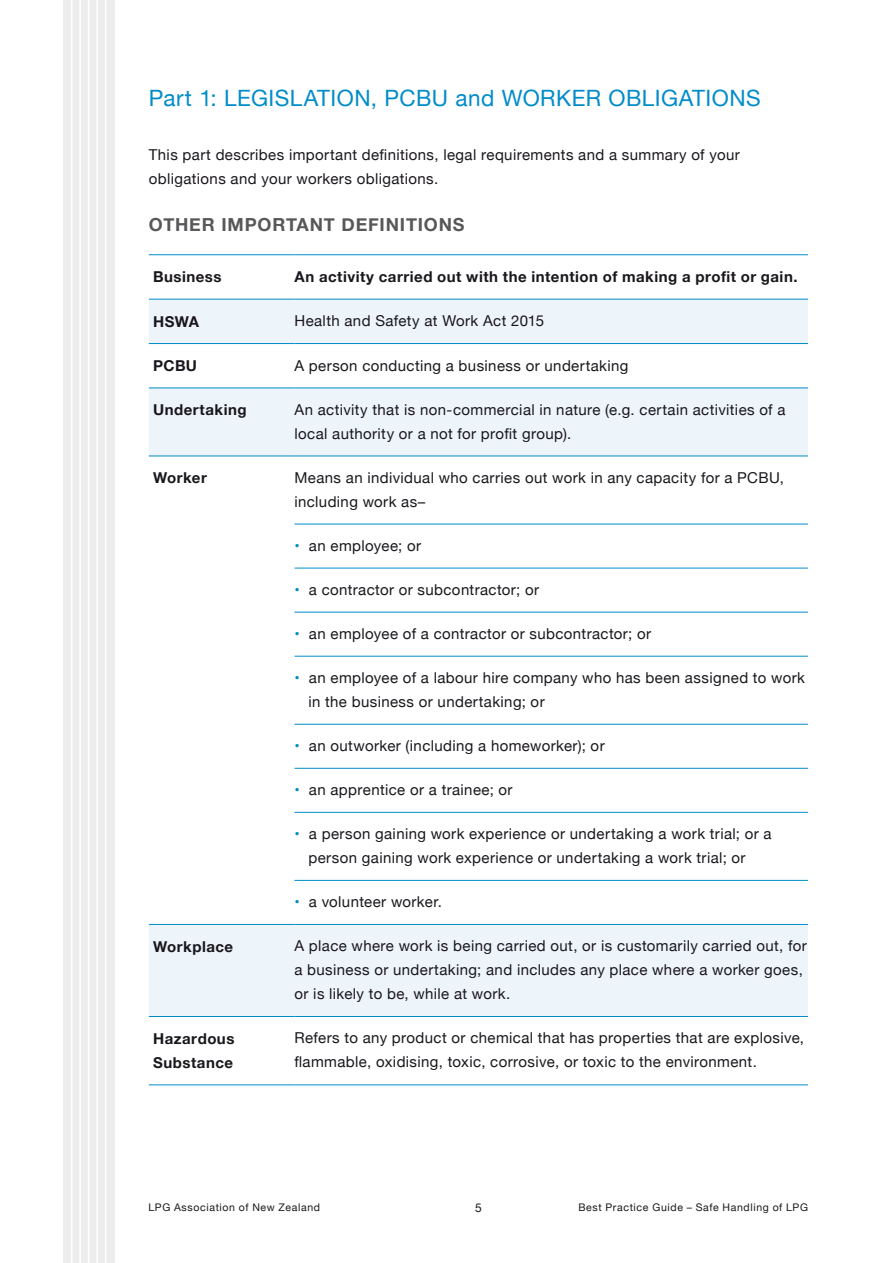
<style>
.page{position:relative;width:893px;height:1263px;background:#fff}
.page>*{position:absolute;margin:0;border:0;box-sizing:border-box;transform-origin:0 0}
.t1{font:22.5px "Helvetica Neue";letter-spacing:.02em;color:#008cc9}
.t2{font:700 18px "Helvetica Neue";letter-spacing:.045em;color:#58585a}
.t3{font:15px/24px "Helvetica Neue";letter-spacing:.025em;color:#1a171c}
.t4{font:700 15px/24px "Helvetica Neue";letter-spacing:.035em;color:#1a171c}
.t5{font:12px "Helvetica Neue";color:#1a171c}
.t6{font:10.5px "Helvetica Neue";letter-spacing:.06em;color:#1a171c}
.s1{color:#008cc9}
</style>
<div class="page">
<div style="left:64px;top:0;width:51px;height:1263px;background:#ededee"></div>
<hr style="left:71px;top:0;width:1px;height:1263px;background:#fff">
<hr style="left:79px;top:0;width:2px;height:1263px;background:#fff">
<hr style="left:88px;top:0;width:1px;height:1263px;background:#fff">
<hr style="left:96px;top:0;width:2px;height:1263px;background:#fff">
<hr style="left:105px;top:0;width:1px;height:1263px;background:#fff">
<svg style="left:149px;top:300px;width:659px;height:716px"></svg>
<hr style="left:149px;top:254px;width:145px;height:1px;background:#008cc9">
<hr style="left:294px;top:254px;width:514px;height:1px;background:#008cc9">
<hr style="left:149px;top:299px;width:145px;height:1px;background:#008cc9">
<hr style="left:294px;top:299px;width:514px;height:1px;background:#008cc9">
<hr style="left:149px;top:343px;width:145px;height:1px;background:#008cc9">
<hr style="left:294px;top:343px;width:514px;height:1px;background:#008cc9">
<hr style="left:149px;top:388px;width:145px;height:1px;background:#008cc9">
<hr style="left:294px;top:388px;width:514px;height:1px;background:#008cc9">
<hr style="left:149px;top:456px;width:145px;height:1px;background:#008cc9">
<hr style="left:294px;top:456px;width:514px;height:1px;background:#008cc9">
<hr style="left:294px;top:524px;width:514px;height:1px;background:#008cc9">
<hr style="left:294px;top:568px;width:514px;height:1px;background:#008cc9">
<hr style="left:294px;top:612px;width:514px;height:1px;background:#008cc9">
<hr style="left:294px;top:656px;width:514px;height:1px;background:#008cc9">
<hr style="left:294px;top:724px;width:514px;height:1px;background:#008cc9">
<hr style="left:294px;top:768px;width:514px;height:1px;background:#008cc9">
<hr style="left:294px;top:812px;width:514px;height:1px;background:#008cc9">
<hr style="left:294px;top:880px;width:514px;height:1px;background:#008cc9">
<hr style="left:149px;top:924px;width:145px;height:1px;background:#008cc9">
<hr style="left:294px;top:924px;width:514px;height:1px;background:#008cc9">
<hr style="left:149px;top:1016px;width:145px;height:1px;background:#008cc9">
<hr style="left:294px;top:1016px;width:514px;height:1px;background:#008cc9">
<hr style="left:149px;top:1084px;width:145px;height:1px;background:#008cc9">
<hr style="left:294px;top:1084px;width:514px;height:1px;background:#008cc9">
<h1 class="t1" style="left:149px;top:82px;width:613px">Part 1: LEGISLATION, PCBU and WORKER OBLIGATIONS</h1>
<p class="t3" style="left:149px;top:144px;width:592px">This part describes important definitions, legal requirements and a summary of your obligations and your workers obligations.</p>
<p class="t2" style="left:149px;top:211px;width:317px">OTHER IMPORTANT DEFINITIONS</p>
<p class="t4" style="left:153px;top:265px;width:70px">Business</p>
<p class="t4" style="left:294px;top:265px;width:505px">An activity carried out with the intention of making a profit or gain.</p>
<p class="t4" style="left:153px;top:310px;width:47px">HSWA</p>
<p class="t3" style="left:294px;top:310px;width:251px">Health and Safety at Work Act 2015</p>
<p class="t4" style="left:153px;top:354px;width:45px">PCBU</p>
<p class="t3" style="left:294px;top:354px;width:336px">A person conducting a business or undertaking</p>
<p class="t4" style="left:153px;top:398px;width:95px">Undertaking</p>
<p class="t3" style="left:294px;top:398px;width:493px">An activity that is non-commercial in nature (e.g. certain activities of a local authority or a not for profit group).</p>
<p class="t4" style="left:153px;top:466px;width:55px">Worker</p>
<p class="t3" style="left:294px;top:466px;width:491px">Means an individual who carries out work in any capacity for a PCBU, including work as–</p>
<p class="t3" style="left:294px;top:535px;width:128px"><span class="s1">•</span> an employee; or</p>
<p class="t3" style="left:294px;top:579px;width:246px"><span class="s1">•</span> a contractor or subcontractor; or</p>
<p class="t3" style="left:294px;top:623px;width:358px"><span class="s1">•</span> an employee of a contractor or subcontractor; or</p>
<p class="t3" style="left:308px;top:667px;width:498px;text-indent:-14px"><span class="s1">•</span> an employee of a labour hire company who has been assigned to work in the business or undertaking; or</p>
<p class="t3" style="left:294px;top:735px;width:312px"><span class="s1">•</span> an outworker (including a homeworker); or</p>
<p class="t3" style="left:294px;top:779px;width:220px"><span class="s1">•</span> an apprentice or a trainee; or</p>
<p class="t3" style="left:308px;top:823px;width:465px;text-indent:-14px"><span class="s1">•</span> a person gaining work experience or undertaking a work trial; or a person gaining work experience or undertaking a work trial; or</p>
<p class="t3" style="left:294px;top:891px;width:149px"><span class="s1">•</span> a volunteer worker.</p>
<p class="t4" style="left:153px;top:935px;width:82px">Workplace</p>
<p class="t3" style="left:294px;top:935px;width:514px">A place where work is being carried out, or is customarily carried out, for a business or undertaking; and includes any place where a worker goes, or is likely to be, while at work.</p>
<p class="t4" style="left:153px;top:1027px;width:83px">Hazardous<br>Substance</p>
<p class="t3" style="left:294px;top:1027px;width:511px">Refers to any product or chemical that has properties that are explosive, flammable, oxidising, toxic, corrosive, or toxic to the environment.</p>
<p class="t6" style="left:148px;top:1200px;width:173px">LPG Association of New Zealand</p>
<p class="t5" style="left:475px;top:1199px;width:8px">5</p>
<p class="t6" style="left:578px;top:1200px;width:231px">Best Practice Guide – Safe Handling of LPG</p>
</div>
